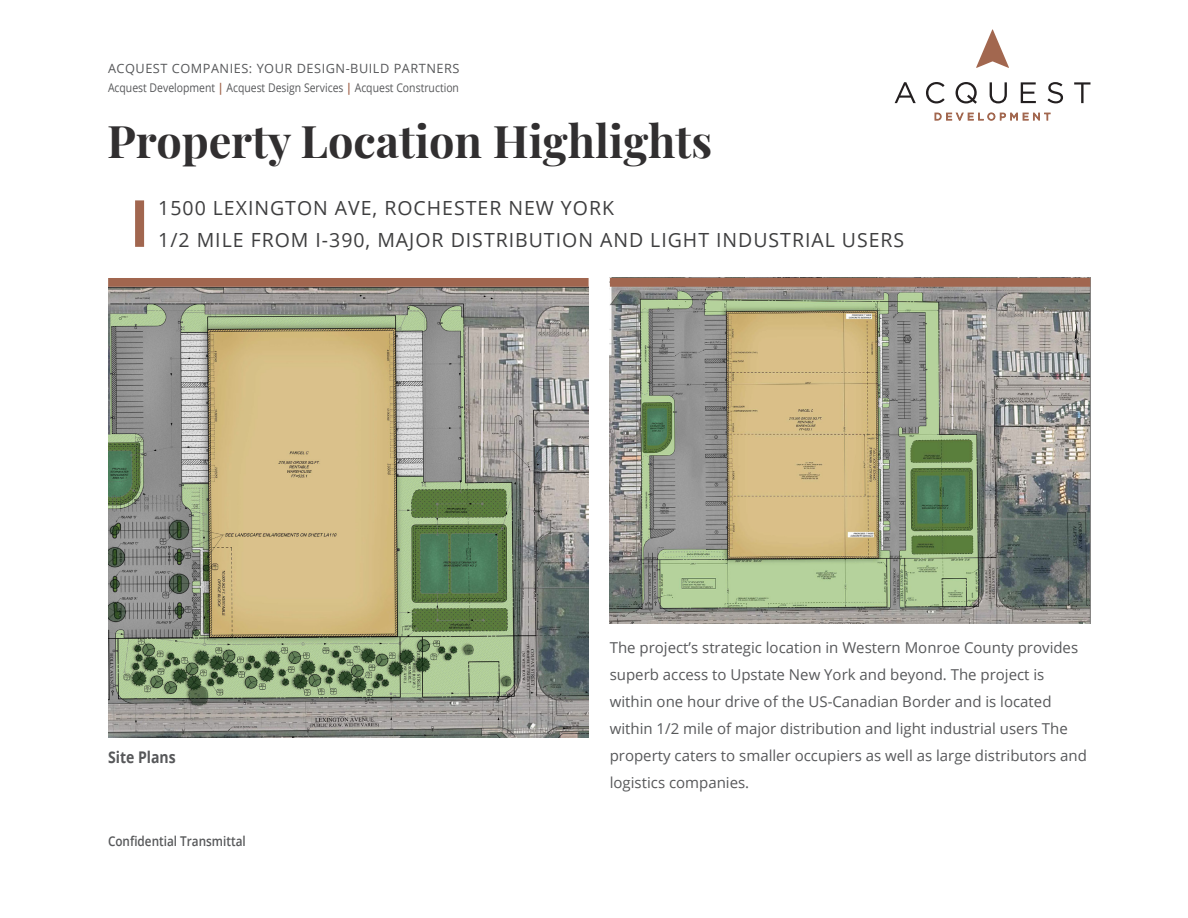
<style>
.page{position:relative;width:1188px;height:918px;background:#fff}
.page>*{position:absolute;margin:0;border:0;box-sizing:border-box;transform-origin:0 0}
.Main_Big_Title{font:700 45px "Playfair Display";color:#312f30}
.H-4{font:19.5px "Open Sans";letter-spacing:.05em;color:#3e3e3f}
.Body-1{font:700 16.05px "Open Sans";color:#57585a;scale:.87 1}
.Body-1-2{font:15px/27px "Open Sans";color:#57585a}
.Body-1-3{font:600 13.5px "Open Sans";color:#57585a;scale:.87 1}
.t1{font:12.75px "Open Sans";letter-spacing:.04em;color:#57585a}
.t2{font:12px "Open Sans";color:#57585a;scale:.87 1}
.s1{font-weight:700;color:#a3674f}
</style>
<div class="page">
<svg style="left:935px;top:113px;width:115px;height:7px"></svg>
<svg style="left:895px;top:82px;width:21px;height:21px"></svg>
<svg style="left:926px;top:82px;width:19px;height:21px"></svg>
<svg style="left:956px;top:82px;width:21px;height:22px"></svg>
<svg style="left:990px;top:82px;width:17px;height:21px"></svg>
<svg style="left:1021px;top:82px;width:15px;height:21px"></svg>
<svg style="left:1048px;top:82px;width:15px;height:21px"></svg>
<svg style="left:1074px;top:82px;width:16px;height:21px"></svg>
<svg style="left:976px;top:29px;width:33px;height:39px"></svg>
<div style="left:135px;top:200px;width:9px;height:47px;background:#a1664f"></div>
<svg style="left:108px;top:287px;width:481px;height:451px;background:#9f9f85"></svg>
<div style="left:108px;top:278px;width:481px;height:9px;background:#a1664f"></div>
<img style="left:610px;top:287px;width:480px;height:337px">
<div style="left:610px;top:278px;width:480px;height:9px;background:#a1664f"></div>
<p class="t1" style="left:108px;top:60px;width:353px">ACQUEST COMPANIES: YOUR DESIGN-BUILD PARTNERS</p>
<p class="t2" style="left:108px;top:80px;width:405px">Acquest Development <span class="s1">|</span> Acquest Design Services <span class="s1">|</span> Acquest Construction</p>
<p class="Main_Big_Title" style="left:107px;top:106px;width:607px">Property Location Highlights</p>
<p class="H-4" style="left:158px;top:195px;width:457px">1500 LEXINGTON AVE, ROCHESTER NEW YORK</p>
<p class="H-4" style="left:158px;top:226px;width:748px">1/2 MILE FROM I-390, MAJOR DISTRIBUTION AND LIGHT INDUSTRIAL USERS</p>
<p class="Body-1" style="left:108px;top:746px;width:79px">Site Plans</p>
<p class="Body-1-3" style="left:108px;top:832px;width:160px">Confidential Transmittal</p>
<p class="Body-1-2" style="left:610px;top:634px;width:479px">The project’s strategic location in Western Monroe County provides superb access to Upstate New York and beyond. The project is within one hour drive of the US-Canadian Border and is located within 1/2 mile of major distribution and light industrial users The property caters to smaller occupiers as well as large distributors and logistics companies.</p>
</div>
